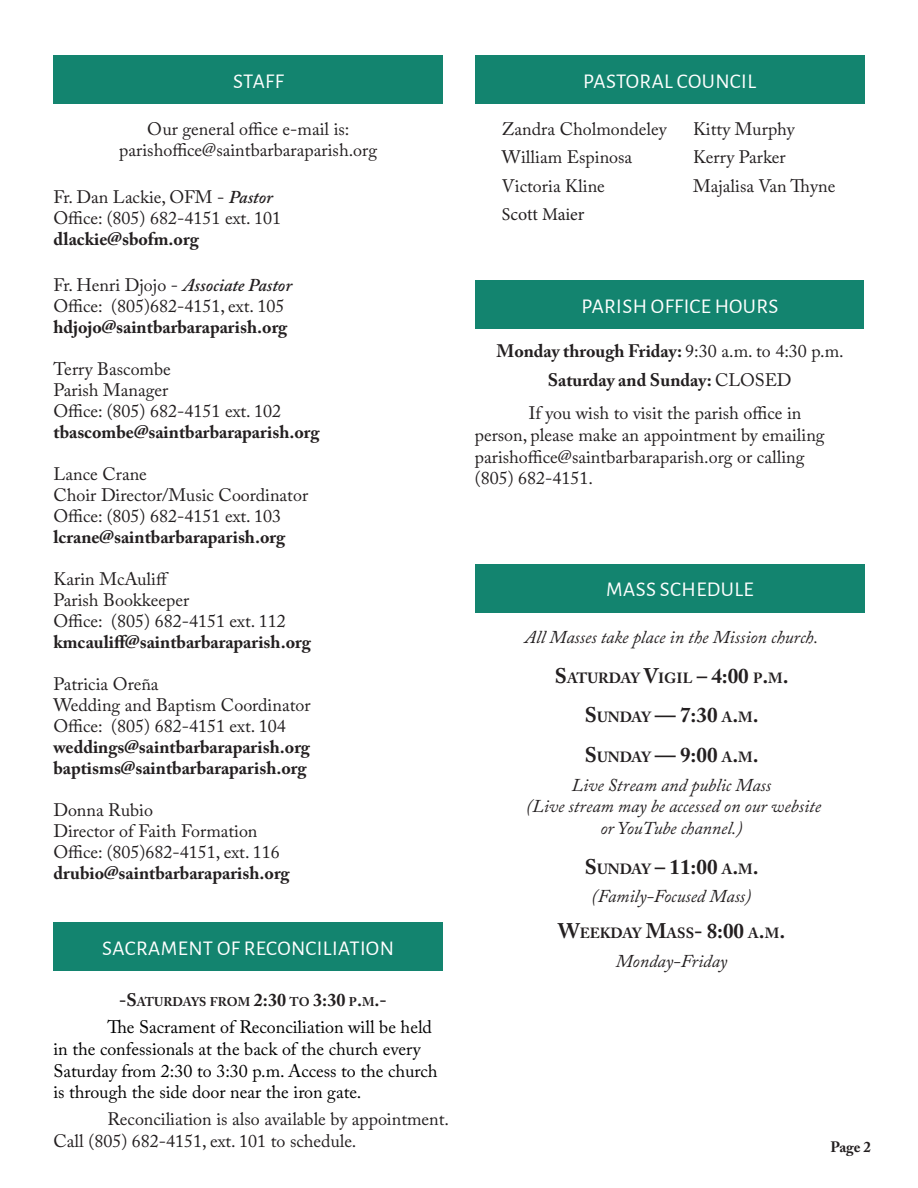
<style>
.page{position:relative;width:918px;height:1188px;background:#fff}
.page>*{position:absolute;margin:0;border:0;box-sizing:border-box;transform-origin:0 0}
.t1{font:21px "Alegreya Sans SC";letter-spacing:.02em;color:#fff}
.t2{font:700 21px/39.8px "Adobe Caslon Pro";color:#231f20}
.t3{font:18px/21px "Adobe Caslon Pro";color:#231f20}
.t4{font:700 18px/21px "Adobe Caslon Pro";color:#231f20}
.t5{font:18px/21.6px "Adobe Caslon Pro";color:#000}
.t6{font:italic 18px/21.6px "Adobe Caslon Pro";color:#231f20;text-align:center}
.t7{font:18px "Minion Pro";letter-spacing:-.005em;color:#231f20}
.t8{font:700 15px "Adobe Caslon Pro";color:#231f20}
.t9{font:700 14.7px "Adobe Caslon Pro";letter-spacing:-.01em;color:#231f20}
.t10{font:700 12.6px "Adobe Caslon Pro";letter-spacing:-.01em;color:#231f20}
.s1{font-weight:600;font-style:italic}
.s2{font-size:18px}
.s3{font-weight:400}
.s4{font-size:21px}
.s5{font-size:14.7px}
</style>
<div class="page">
<div style="left:53px;top:55px;width:390px;height:49px;background:#13846f"></div>
<div style="left:53px;top:922px;width:390px;height:49px;background:#13846f"></div>
<div style="left:475px;top:280px;width:389px;height:49px;background:#13846f"></div>
<div style="left:475px;top:564px;width:389px;height:48px;background:#13846f"></div>
<div style="left:475px;top:55px;width:389px;height:49px;background:#13846f"></div>
<p class="t1" style="left:233px;top:66px;width:52px">STAFF</p>
<p class="t3" style="left:119px;top:118px;width:259px;text-align:center">Our general office e-mail is: parishoffice@saintbarbaraparish.org</p>
<p class="t3" style="left:53px;top:186px;width:229px">Fr. Dan Lackie, OFM - <span class="s1">Pastor<br></span>Office: (805) 682-4151 ext. 101</p>
<p class="t4" style="left:53px;top:228px;width:147px">dlackie@sbofm.org</p>
<p class="t3" style="left:53px;top:274px;width:240px">Fr. Henri Djojo - <span class="s1">Associate Pastor<br></span>Office: (805)682-4151, ext. 105</p>
<p class="t4" style="left:53px;top:316px;width:235px">hdjojo@saintbarbaraparish.org</p>
<p class="t3" style="left:53px;top:358px;width:229px">Terry Bascombe<br>Parish Manager<br>Office: (805) 682-4151 ext. 102</p>
<p class="t4" style="left:53px;top:421px;width:268px">tbascombe@saintbarbaraparish.org</p>
<p class="t3" style="left:53px;top:463px;width:256px">Lance Crane<br>Choir Director/Music Coordinator<br>Office: (805) 682-4151 ext. 103</p>
<p class="t4" style="left:53px;top:526px;width:233px">lcrane@saintbarbaraparish.org</p>
<p class="t3" style="left:53px;top:568px;width:234px">Karin McAuliff<br>Parish Bookkeeper<br>Office: (805) 682-4151 ext. 112</p>
<p class="t4" style="left:53px;top:631px;width:259px">kmcauliff@saintbarbaraparish.org</p>
<p class="t3" style="left:53px;top:673px;width:259px">Patricia Oreña<br>Wedding and Baptism Coordinator<br>Office: (805) 682-4151 ext. 104</p>
<p class="t4" style="left:53px;top:736px;width:258px">weddings@saintbarbaraparish.org baptisms@saintbarbaraparish.org</p>
<p class="t3" style="left:53px;top:799px;width:228px">Donna Rubio<br>Director of Faith Formation<br>Office: (805)682-4151, ext. 116</p>
<p class="t4" style="left:53px;top:862px;width:238px">drubio@saintbarbaraparish.org</p>
<p class="t1" style="left:102px;top:933px;width:293px">SACRAMENT OF RECONCILIATION</p>
<p class="t10" style="left:119px;top:995px;width:269px"><span class="s2">-S</span>ATURDAYS FROM <span class="s2">2:30</span> TO <span class="s2">3:30</span> P<span class="s2">.</span>M<span class="s2">.-</span></p>
<p class="t5" style="left:53px;top:1016px;width:386px;text-indent:54px">The Sacrament of Reconciliation will be held in the confessionals at the back of the church every Saturday from 2:30 to 3:30 p.m. Access to the church is through the side door near the iron gate.</p>
<p class="t3" style="left:53px;top:1108px;width:397px;line-height:21.6px;text-indent:54px">Reconciliation is also available by appointment.<br>Call (805) 682-4151, ext. 101 to schedule.</p>
<p class="t1" style="left:583px;top:66px;width:174px">PASTORAL COUNCIL</p>
<p class="t3" style="left:502px;top:115px;width:166px;line-height:28.3px">Zandra Cholmondeley<br>William Espinosa<br>Victoria Kline</p>
<p class="t7" style="left:502px;top:202px;width:84px">Scott Maier</p>
<p class="t3" style="left:693px;top:115px;width:144px;line-height:28.3px">Kitty Murphy<br>Kerry Parker<br>Majalisa Van Thyne</p>
<p class="t1" style="left:581px;top:292px;width:199px">PARISH OFFICE HOURS</p>
<p class="t4" style="left:497px;top:337px;width:349px;line-height:28.3px;text-align:center">Monday through Friday: <span class="s3">9:30 a.m. to 4:30 p.m.<br></span>Saturday and Sunday: <span class="s3">CLOSED</span></p>
<p class="t3" style="left:475px;top:402px;width:351px;line-height:21.6px;text-indent:54px">If you wish to visit the parish office in person, please make an appointment by emailing parishoffice@saintbarbaraparish.org or calling (805) 682-4151.</p>
<p class="t1" style="left:606px;top:575px;width:149px">MASS SCHEDULE</p>
<p class="t6" style="left:525px;top:626px;width:295px">All Masses take place in the Mission church.</p>
<p class="t9" style="left:555px;top:669px;width:235px"><span class="s4">S</span>ATURDAY <span class="s4">V</span>IGIL <span class="s4">– 4:00</span> P<span class="s4">.</span>M<span class="s4">.</span></p>
<p class="t2" style="left:585px;top:695px;width:175px">S<span class="s5">UNDAY</span> — 7:30 <span class="s5">A</span>.<span class="s5">M</span>.<br>S<span class="s5">UNDAY</span> — 9:00 <span class="s5">A</span>.<span class="s5">M</span>.</p>
<p class="t6" style="left:526px;top:774px;width:296px">Live Stream and public Mass<br>(Live stream may be accessed on our website or YouTube channel.)</p>
<p class="t2" style="left:585px;top:846px;width:175px">S<span class="s5">UNDAY</span> – 11:00 <span class="s5">A</span>.<span class="s5">M</span>.</p>
<p class="t6" style="left:592px;top:885px;width:161px">(Family-Focused Mass)</p>
<p class="t9" style="left:558px;top:925px;width:229px"><span class="s4">W</span>EEKDAY <span class="s4">M</span>ASS <span class="s4">- 8:00</span> A<span class="s4">.</span>M<span class="s4">.</span></p>
<p class="t6" style="left:616px;top:950px;width:113px">Monday-Friday</p>
<p class="t8" style="left:830px;top:1139px;width:42px">Page 2</p>
</div>
